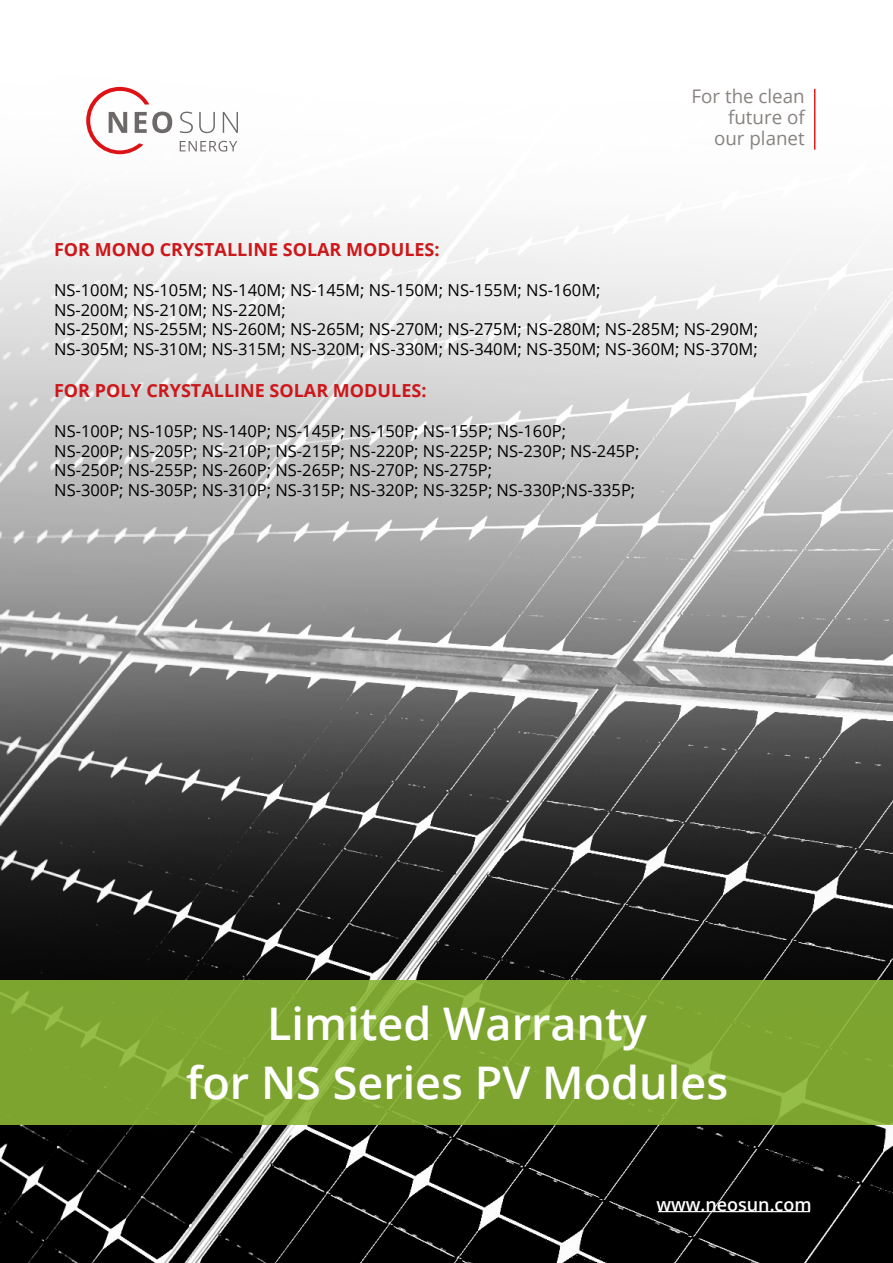
<style>
.page{position:relative;width:893px;height:1263px;background:#fff}
.page>*{position:absolute;margin:0;border:0;box-sizing:border-box;transform-origin:0 0}
.t1{font:600 45px/58.5px "Open Sans";color:#fff;text-align:center}
.t2{font:18.75px/21px "Open Sans";color:#878280;text-align:right}
.t3{font:700 18px "Open Sans";color:#cd171a}
.t4{font:600 18px "Open Sans";color:#fff}
.t5{font:16.5px/19.8px "Open Sans";color:#000}
</style>
<div class="page">
<img style="left:0;top:86px;width:893px;height:1177px">
<svg style="left:86px;top:87px;width:86px;height:67px"></svg>
<svg style="left:180px;top:112px;width:13px;height:21px"></svg>
<svg style="left:199px;top:112px;width:16px;height:21px"></svg>
<svg style="left:223px;top:112px;width:15px;height:21px"></svg>
<svg style="left:180px;top:141px;width:57px;height:11px"></svg>
<hr style="left:658px;top:1211px;width:152px;height:1px;background:#fff">
<svg style="left:0;top:980px;width:893px;height:145px;fill:#7ca42f"></svg>
<hr style="left:814px;top:89px;width:1px;height:61px;background:#e61d1d">
<p class="t2" style="left:692px;top:85px;width:115px">For the clean future of<br>our planet</p>
<p class="t3" style="left:54px;top:237px;width:387px">FOR MONO CRYSTALLINE SOLAR MODULES:</p>
<p class="t5" style="left:54px;top:279px;width:706px">NS-100M; NS-105M; NS-140M; NS-145M; NS-150M; NS-155M; NS-160M;<br>NS-200M; NS-210M; NS-220M;<br>NS-250M; NS-255M; NS-260M; NS-265M; NS-270M; NS-275M; NS-280M; NS-285M; NS-290M; NS-305M; NS-310M; NS-315M; NS-320M; NS-330M; NS-340M; NS-350M; NS-360M; NS-370M;</p>
<p class="t3" style="left:54px;top:377px;width:374px">FOR POLY CRYSTALLINE SOLAR MODULES:</p>
<p class="t5" style="left:54px;top:420px;width:587px">NS-100P; NS-105P; NS-140P; NS-145P; NS-150P; NS-155P; NS-160P; NS-200P; NS-205P; NS-210P; NS-215P; NS-220P; NS-225P; NS-230P; NS-245P; NS-250P; NS-255P; NS-260P; NS-265P; NS-270P; NS-275P;<br>NS-300P; NS-305P; NS-310P; NS-315P; NS-320P; NS-325P; NS-330P;NS-335P;</p>
<h1 class="t1" style="left:186px;top:994px;width:544px">Limited Warranty<br>for NS Series PV Modules</h1>
<p class="t4" style="left:656px;top:1192px;width:157px">www.neosun.com</p>
</div>
